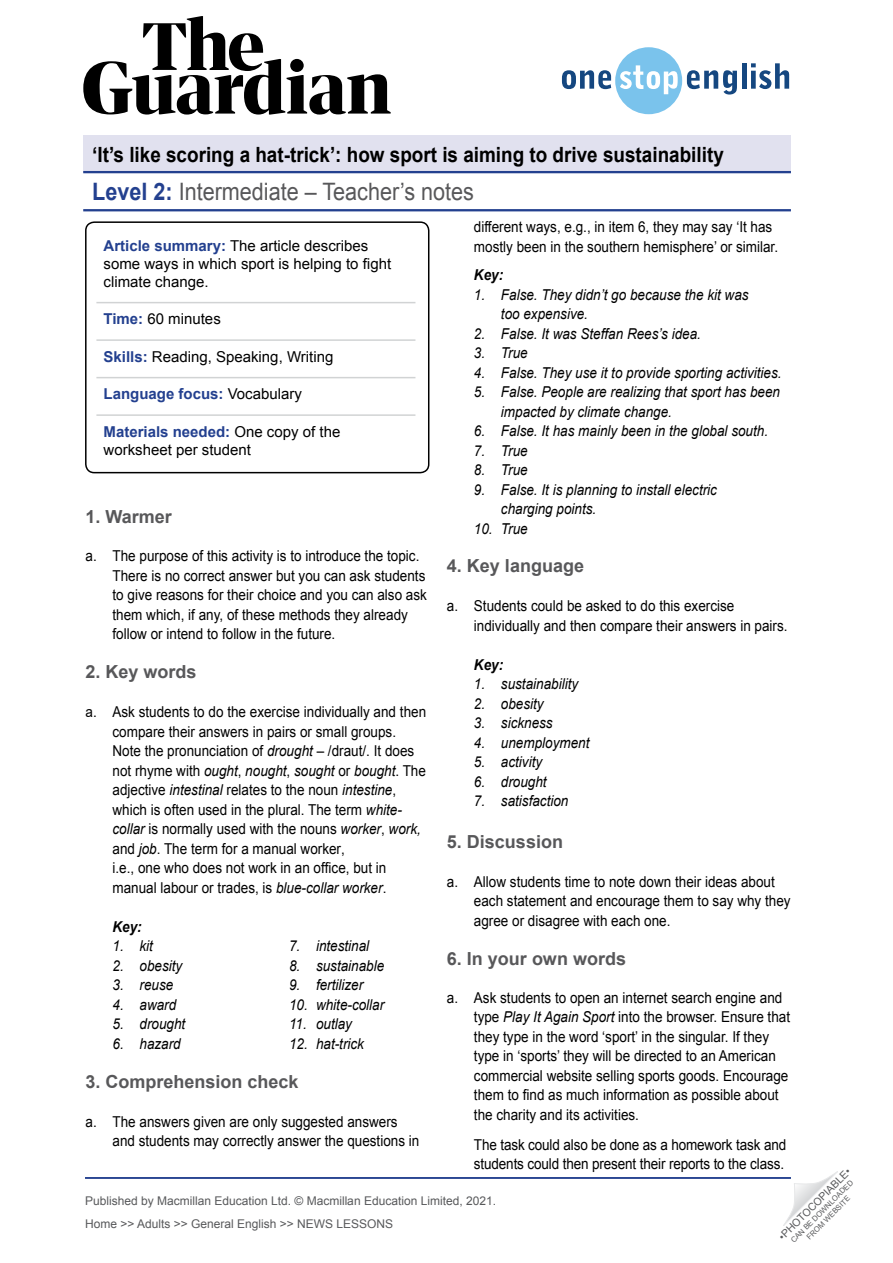
<style>
.page{position:relative;width:893px;height:1263px;background:#fff}
.page>*{position:absolute;margin:0;border:0;box-sizing:border-box;transform-origin:0 0}
.t1{font:24px "Arial";color:#58585a;scale:.9 1}
.t2{font:700 21px "Arial";color:#000;scale:.9 1}
.TN__Title{font:700 18px "Arial";color:#58585a}
.TN__Body_text{font:15px/19.5px "Arial";color:#000;scale:.9 1}
.t3{font:italic 15px/19.5px "Arial";color:#000;scale:.9 1}
.TN__Info_box_-_body{font:15px/18px "Arial";color:#000}
.TN__Body_text_Number{font:15px/19.5px "Arial";color:#000;scale:.9 1}
.TN__Info_box_-_body-2{font:700 15px "Arial";color:#23408f}
.TN__Key_title{font:italic 700 15px "Arial";color:#000;scale:.9 1}
.t4{font:12px/23px "Arial";color:#58595b}
.t5{font:10.5px "Arial";color:#58595b}
.t6{font:7.5px/9px "Arial";color:#58595b;text-align:center}
.s1{font-weight:700;color:#23408f}
.s2{font-style:italic}
.s3{font-weight:400;color:#000}
.s4{font-style:inherit}
</style>
<div class="page">
<hr style="left:83px;top:209px;width:708px;height:2px;background:#23408f">
<div style="left:83px;top:136px;width:708px;height:37px;background:#e1e1ef"></div>
<hr style="left:83px;top:171px;width:708px;height:2px;background:#23408f">
<svg style="left:783px;top:1171px;width:55px;height:55px"></svg>
<svg style="left:83px;top:16px;width:308px;height:99px"></svg>
<svg style="left:562px;top:47px;width:175px;height:67px"></svg>
<hr style="left:742px;top:63px;width:4px;height:26px;background:#154780">
<svg style="left:751px;top:63px;width:38px;height:26px"></svg>
<hr style="left:96px;top:302px;width:319px;height:1px;background:#d1d3d4">
<hr style="left:96px;top:339px;width:319px;height:2px;background:#d1d3d4">
<hr style="left:96px;top:377px;width:319px;height:1px;background:#d1d3d4">
<hr style="left:96px;top:414px;width:319px;height:2px;background:#d1d3d4">
<div style="left:85px;top:221px;width:344px;height:252px;border:2px solid #000;border-radius:9px"></div>
<hr style="left:85px;top:1177px;width:706px;height:2px;background:#23408f">
<h2 class="t2" style="left:92px;top:141px;width:703px">‘It’s like scoring a hat-trick’: how sport is aiming to drive sustainability</h2>
<h1 class="t1" style="left:92px;top:176px;width:426px"><span class="s1">Level 2:</span> Intermediate – Teacher’s notes</h1>
<p class="TN__Body_text_Number" style="left:474px;top:217px;width:339px">different ways, e.g., in item 6, they may say ‘It has mostly been in the southern hemisphere’ or similar.</p>
<p class="TN__Key_title" style="left:474px;top:265px;width:34px">Key:</p>
<p class="t3" style="left:501px;top:285px;width:277px;text-indent:-27px">1. False. They didn’t go because the kit was too expensive.</p>
<p class="t3" style="left:474px;top:324px;width:254px">2. False. It was Steffan Rees’s idea.</p>
<p class="t3" style="left:474px;top:344px;width:61px">3. True</p>
<p class="t3" style="left:474px;top:363px;width:343px">4. False. They use it to provide sporting activities.</p>
<p class="t3" style="left:501px;top:383px;width:312px;text-indent:-27px">5. False. People are realizing that sport has been impacted by climate change.</p>
<p class="t3" style="left:474px;top:422px;width:328px">6. False. It has mainly been in the global south.</p>
<p class="t3" style="left:474px;top:441px;width:61px">7. True</p>
<p class="t3" style="left:474px;top:461px;width:61px">8. True</p>
<p class="t3" style="left:501px;top:480px;width:242px;text-indent:-27px">9. False. It is planning to install electric charging points.</p>
<p class="t3" style="left:474px;top:519px;width:61px">10. True</p>
<p class="TN__Title" style="left:447px;top:554px;width:139px">4. Key language</p>
<p class="TN__Body_text" style="left:474px;top:596px;width:350px;text-indent:-27px">a. Students could be asked to do this exercise individually and then compare their answers in pairs.</p>
<p class="TN__Key_title" style="left:474px;top:654px;width:34px">Key:</p>
<p class="t3" style="left:474px;top:674px;width:117px">1. sustainability</p>
<p class="t3" style="left:474px;top:694px;width:79px">2. obesity</p>
<p class="t3" style="left:474px;top:713px;width:89px">3. sickness</p>
<p class="t3" style="left:474px;top:733px;width:130px">4. unemployment</p>
<p class="t3" style="left:474px;top:752px;width:77px">5. activity</p>
<p class="t3" style="left:474px;top:772px;width:82px">6. drought</p>
<p class="t3" style="left:474px;top:791px;width:107px">7. satisfaction</p>
<p class="TN__Title" style="left:447px;top:829px;width:118px">5. Discussion</p>
<p class="TN__Body_text" style="left:474px;top:872px;width:353px;text-indent:-27px">a. Allow students time to note down their ideas about each statement and encourage them to say why they agree or disagree with each one.</p>
<p class="TN__Title" style="left:447px;top:947px;width:181px">6. In your own words</p>
<p class="TN__Body_text" style="left:474px;top:988px;width:353px;text-indent:-27px">a. Ask students to open an internet search engine and type <span class="s2">Play It Again Sport</span> into the browser. Ensure that they type in the word ‘sport’ in the singular. If they type in ‘sports’ they will be directed to an American commercial website selling sports goods. Encourage them to find as much information as possible about the charity and its activities.</p>
<p class="TN__Body_text" style="left:474px;top:1135px;width:348px">The task could also be done as a homework task and students could then present their reports to the class.</p>
<p class="TN__Info_box_-_body" style="left:104px;top:237px;width:289px"><span class="s1">Article summary:</span> The article describes some ways in which sport is helping to fight climate change.</p>
<p class="TN__Info_box_-_body" style="left:104px;top:310px;width:119px"><span class="s1">Time:</span> 60 minutes</p>
<p class="TN__Info_box_-_body" style="left:104px;top:348px;width:231px"><span class="s1">Skills:</span> Reading, Speaking, Writing</p>
<p class="TN__Info_box_-_body-2" style="left:104px;top:384px;width:200px">Language focus: <span class="s3">Vocabulary</span></p>
<p class="TN__Info_box_-_body" style="left:104px;top:423px;width:238px"><span class="s1">Materials needed:</span> One copy of the worksheet per student</p>
<p class="TN__Title" style="left:86px;top:504px;width:88px">1. Warmer</p>
<p class="TN__Body_text" style="left:112px;top:546px;width:351px;text-indent:-27px">a. The purpose of this activity is to introduce the topic.<br>There is no correct answer but you can ask students to give reasons for their choice and you can also ask them which, if any, of these methods they already follow or intend to follow in the future.</p>
<p class="TN__Title" style="left:86px;top:660px;width:113px">2. Key words</p>
<p class="TN__Body_text" style="left:112px;top:702px;width:350px;text-indent:-27px"><span class="s4">a.</span> Ask students to do the exercise individually and then compare their answers in pairs or small groups.<br>Note the pronunciation of <span class="s2">drought</span> – /draut/. It does not rhyme with <span class="s2">ought</span>, <span class="s2">nought</span>, <span class="s2">sought</span> or <span class="s2">bought</span>. The adjective <span class="s2">intestinal</span> relates to the noun <span class="s2">intestine</span>, which is often used in the plural. The term <span class="s2">white&shy;collar</span> is normally used with the nouns <span class="s2">worker</span>, <span class="s2">work, </span>and <span class="s2">job</span>. The term for a manual worker,<br><span class="s4">i.</span>e., one who does not work in an office, but in manual labo<span class="s4">u</span>r or trades, is <span class="s2">blue-collar worker</span>.</p>
<p class="TN__Key_title" style="left:112px;top:917px;width:34px">Key:</p>
<p class="t3" style="left:112px;top:936px;width:47px">1. kit</p>
<p class="t3" style="left:112px;top:956px;width:79px">2. obesity</p>
<p class="t3" style="left:112px;top:975px;width:69px">3. reuse</p>
<p class="t3" style="left:112px;top:995px;width:72px">4. award</p>
<p class="t3" style="left:112px;top:1014px;width:82px">5. drought</p>
<p class="t3" style="left:112px;top:1034px;width:77px">6. hazard</p>
<p class="t3" style="left:289px;top:936px;width:91px">7. intestinal</p>
<p class="t3" style="left:289px;top:956px;width:107px">8. sustainable</p>
<p class="t3" style="left:289px;top:975px;width:84px">9. fertilizer</p>
<p class="t3" style="left:289px;top:995px;width:107px">10. white-collar</p>
<p class="t3" style="left:289px;top:1014px;width:72px">11. outlay</p>
<p class="t3" style="left:289px;top:1034px;width:85px">12. hat-trick</p>
<p class="TN__Title" style="left:86px;top:1069px;width:215px">3. Comprehension check</p>
<p class="TN__Body_text" style="left:112px;top:1112px;width:342px;text-indent:-27px">a. The answers given are only suggested answers and students may correctly answer the questions in</p>
<p class="t5" style="left:776px;top:1233px;width:99px;rotate:-45deg">•PHOTOCOPIABLE•</p>
<p class="t6" style="left:789px;top:1238px;width:86px;rotate:-45deg">CAN BE DOWNLOADED<br>FROM WEBSITE</p>
<p class="t4" style="left:85px;top:1189px;width:413px">Published by Macmillan Education Ltd. © Macmillan Education Limited, 2021.<br>Home &gt;&gt; Adults &gt;&gt; General English &gt;&gt; NEWS LESSONS</p>
</div>
